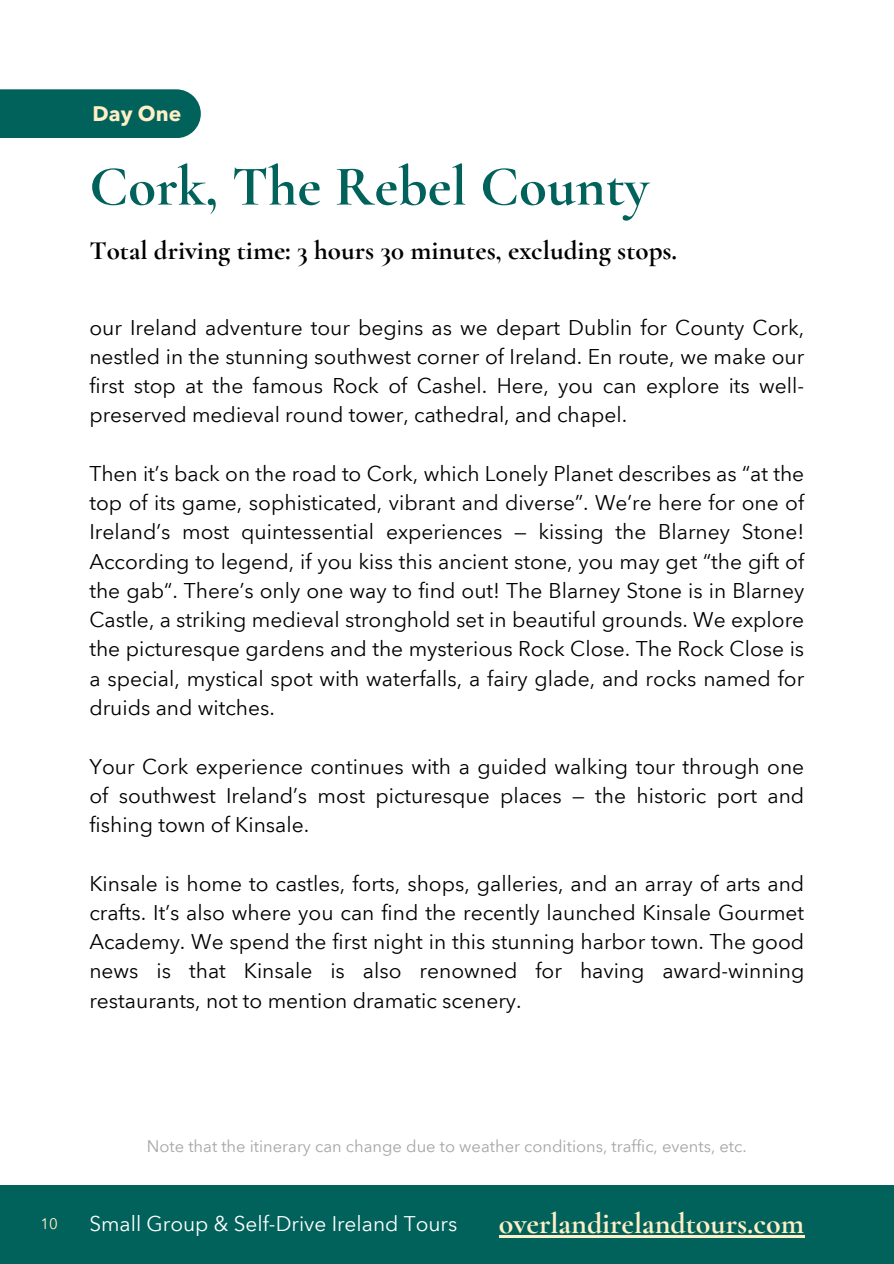
<style>
.page{position:relative;width:894px;height:1264px;background:#fff}
.page>*{position:absolute;margin:0;border:0;box-sizing:border-box;transform-origin:0 0}
.t1{font:700 57px "Cormorant Garamond";color:#00625b}
.t2{font:700 30px "Cormorant Garamond";color:#ffeec6}
.t3{font:700 27px "Cormorant Garamond";color:#000}
.t4{font:21px/29.2px "Avenir Next Arabic";color:#000;text-align:justify}
.t5{font:700 21px "Avenir Next Arabic";color:#ffeec6}
.t6{font:20.85px "Avenir Next Arabic";color:#fff}
.t7{font:16.5px "Avenir Next Arabic";color:#a6a6a6}
.t8{font:15px "Avenir Next Arabic";color:#ffeec6}
</style>
<div class="page">
<div style="left:0;top:1184px;width:893px;height:79px;background:#00625b"></div>
<hr style="left:498px;top:1235px;width:306px;height:2px;background:#ffeec6">
<div style="left:0;top:89px;width:201px;height:49px;background:#00625b"></div>
<p class="t5" style="left:93px;top:101px;width:90px">Day One</p>
<h1 class="t1" style="left:89px;top:152px;width:561px">Cork, The Rebel County</h1>
<p class="t3" style="left:89px;top:234px;width:589px">Total driving time: 3 hours 30 minutes, excluding stops.</p>
<p class="t4" style="left:89px;top:313px;width:716px">our Ireland adventure tour begins as we depart Dublin for County Cork, nestled in the stunning southwest corner of Ireland. En route, we make our first stop at the famous Rock of Cashel. Here, you can explore its well&shy;preserved medieval round tower, cathedral, and chapel.</p>
<p class="t4" style="left:89px;top:459px;width:716px">Then it’s back on the road to Cork, which Lonely Planet describes as “at the top of its game, sophisticated, vibrant and diverse”. We’re here for one of Ireland’s most quintessential experiences — kissing the Blarney Stone!<br>According to legend, if you kiss this ancient stone, you may get “the gift of the gab“. There’s only one way to find out! The Blarney Stone is in Blarney Castle, a striking medieval stronghold set in beautiful grounds. We explore the picturesque gardens and the mysterious Rock Close. The Rock Close is a special, mystical spot with waterfalls, a fairy glade, and rocks named for druids and witches.</p>
<p class="t4" style="left:89px;top:751px;width:716px">Your Cork experience continues with a guided walking tour through one of southwest Ireland’s most picturesque places — the historic port and fishing town of Kinsale.</p>
<p class="t4" style="left:89px;top:868px;width:716px">Kinsale is home to castles, forts, shops, galleries, and an array of arts and crafts. It’s also where you can find the recently launched Kinsale Gourmet Academy. We spend the first night in this stunning harbor town. The good news is that Kinsale is also renowned for having award-winning restaurants, not to mention dramatic scenery.</p>
<p class="t7" style="left:147px;top:1136px;width:601px">Note that the itinerary can change due to weather conditions, traffic, events, etc.</p>
<p class="t8" style="left:40px;top:1214px;width:19px">10</p>
<p class="t6" style="left:89px;top:1211px;width:369px">Small Group &amp; Self-Drive Ireland Tours</p>
<h2 class="t2" style="left:498px;top:1205px;width:307px">overlandirelandtours.com</h2>
</div>
